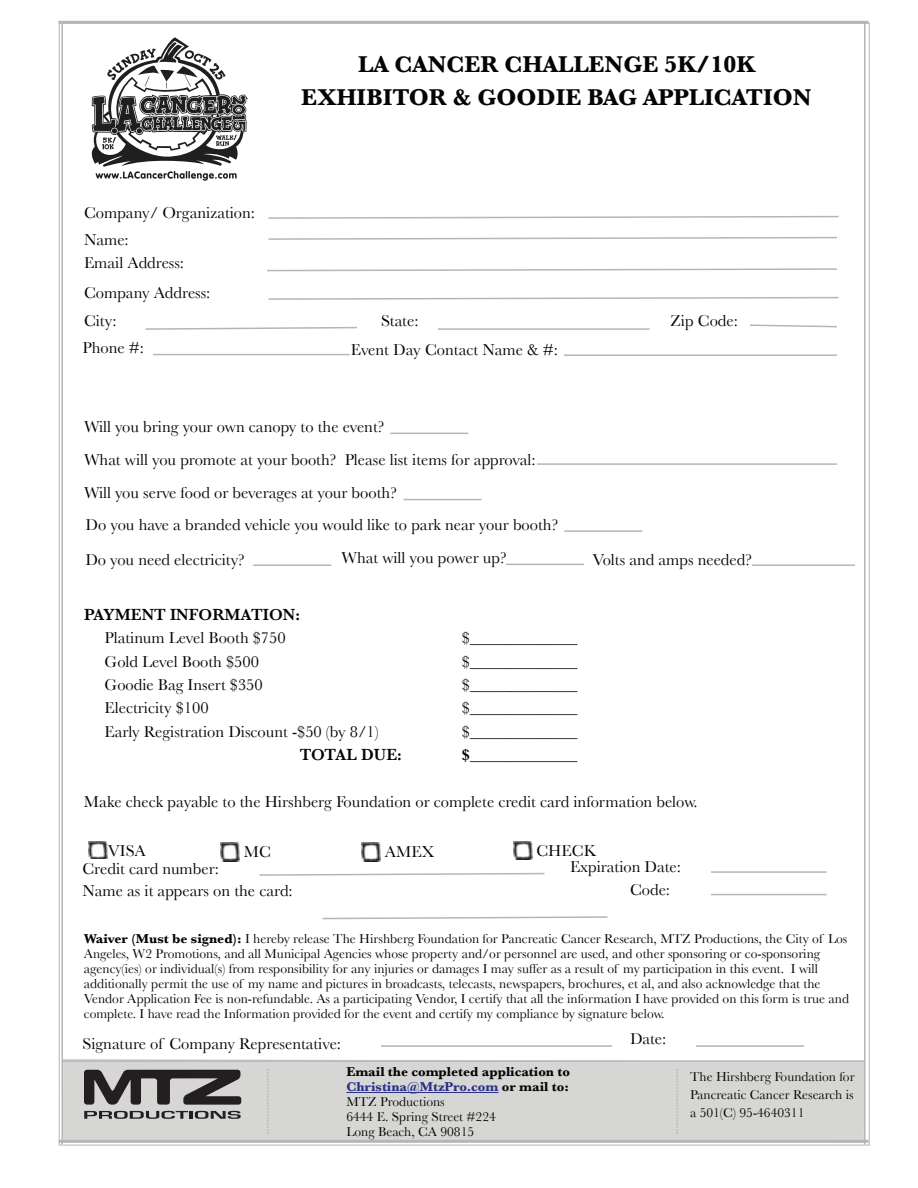
<style>
.page{position:relative;width:918px;height:1188px;background:#fff}
.page>*{position:absolute;margin:0;border:0;box-sizing:border-box;transform-origin:0 0}
.t1{font:700 24px/32.4px "Baskerville";color:#040503;text-align:center}
.t2{font:16.5px/32.4px "Baskerville";color:#040503}
.t3{font:600 16.5px "Baskerville";color:#040503}
.t4{font:13.5px/15px "Baskerville";color:#040503}
.s1{font-weight:700}
.s2{font-weight:700;color:#2a3088}
</style>
<div class="page">
<div style="left:63px;top:1059px;width:801px;height:81px;background:#d6d6d5"></div>
<hr style="left:59px;top:1140px;width:810px;height:3px;background:#b4b5b4">
<hr style="left:62px;top:22px;width:1px;height:1122px;background:#b4b5b4">
<hr style="left:864px;top:22px;width:2px;height:1122px;background:#b4b5b4">
<hr style="left:59px;top:21px;width:810px;height:3px;background:#b4b5b4">
<hr style="left:63px;top:1060px;width:801px;height:2px;background:#b4b5b4">
<svg style="left:677px;top:1069px;width:1px;height:65px"></svg>
<svg style="left:267px;top:1069px;width:2px;height:65px"></svg>
<hr style="left:346px;top:1092px;width:152px;height:1px;background:#2a3088">
<svg style="left:84px;top:1111px;width:157px;height:8px"></svg>
<svg style="left:84px;top:1070px;width:157px;height:35px"></svg>
<svg style="left:268px;top:215px;width:571px;height:4px"></svg>
<svg style="left:268px;top:236px;width:569px;height:4px"></svg>
<svg style="left:267px;top:268px;width:570px;height:4px"></svg>
<svg style="left:268px;top:296px;width:571px;height:4px"></svg>
<svg style="left:145px;top:326px;width:212px;height:4px"></svg>
<hr style="left:438px;top:328px;width:212px;height:2px;background:#b4b5b4">
<svg style="left:750px;top:324px;width:87px;height:4px"></svg>
<hr style="left:153px;top:354px;width:197px;height:1px;background:#b4b5b4">
<hr style="left:564px;top:354px;width:273px;height:2px;background:#b4b5b4">
<hr style="left:381px;top:1045px;width:231px;height:2px;background:#b4b5b4">
<hr style="left:696px;top:1045px;width:108px;height:2px;background:#b4b5b4">
<svg style="left:259px;top:872px;width:286px;height:4px"></svg>
<hr style="left:711px;top:871px;width:116px;height:2px;background:#b4b5b4">
<svg style="left:322px;top:916px;width:286px;height:4px"></svg>
<hr style="left:711px;top:894px;width:116px;height:1px;background:#b4b5b4">
<hr style="left:390px;top:433px;width:78px;height:1px;background:#b4b5b4">
<img style="left:89px;top:841px;width:19px;height:17px">
<img style="left:221px;top:843px;width:19px;height:18px">
<img style="left:362px;top:843px;width:19px;height:18px">
<img style="left:513px;top:841px;width:19px;height:19px">
<hr style="left:537px;top:463px;width:300px;height:2px;background:#b4b5b4">
<hr style="left:404px;top:499px;width:78px;height:1px;background:#b4b5b4">
<hr style="left:564px;top:530px;width:78px;height:2px;background:#b4b5b4">
<hr style="left:253px;top:564px;width:78px;height:2px;background:#b4b5b4">
<hr style="left:506px;top:564px;width:78px;height:1px;background:#b4b5b4">
<hr style="left:752px;top:564px;width:103px;height:2px;background:#b4b5b4">
<svg style="left:91px;top:37px;width:157px;height:144px"></svg>
<h1 class="t1" style="left:301px;top:48px;width:512px">LA CANCER CHALLENGE 5K/10K<br>EXHIBITOR &amp; GOODIE BAG APPLICATION</h1>
<p class="t2" style="left:84px;top:199px;width:173px;line-height:27.3px">Company/ Organization:<br>Name:</p>
<p class="t2" style="left:84px;top:247px;width:128px;line-height:30px">Email Address:<br>Company Address:</p>
<p class="t2" style="left:84px;top:305px;width:34px">City:</p>
<p class="t2" style="left:381px;top:305px;width:39px">State:</p>
<p class="t2" style="left:671px;top:305px;width:69px">Zip Code:</p>
<p class="t2" style="left:83px;top:332px;width:63px">Phone #:</p>
<p class="t2" style="left:351px;top:333px;width:209px">Event Day Contact Name &amp; #:</p>
<p class="t2" style="left:84px;top:411px;width:302px">Will you bring your own canopy to the event?</p>
<p class="t2" style="left:84px;top:444px;width:476px">What will you promote at your booth? Please list items for approval:<br>Will you serve food or beverages at your booth?<br>Do you have a branded vehicle you would like to park near your booth?</p>
<p class="t2" style="left:85px;top:543px;width:161px">Do you need electricity?</p>
<p class="t2" style="left:341px;top:541px;width:167px">What will you power up?</p>
<p class="t2" style="left:593px;top:543px;width:161px">Volts and amps needed?</p>
<p class="t3" style="left:84px;top:605px;width:218px">PAYMENT INFORMATION:</p>
<p class="t2" style="left:105px;top:621px;width:183px">Platinum Level Booth $750</p>
<p class="t2" style="left:462px;top:621px;width:117px">$_____________</p>
<p class="t2" style="left:105px;top:645px;width:156px">Gold Level Booth $500</p>
<p class="t2" style="left:462px;top:645px;width:117px">$_____________</p>
<p class="t2" style="left:105px;top:668px;width:160px">Goodie Bag Insert $350</p>
<p class="t2" style="left:462px;top:668px;width:117px">$_____________</p>
<p class="t2" style="left:105px;top:692px;width:106px">Electricity $100</p>
<p class="t2" style="left:462px;top:692px;width:117px">$_____________</p>
<p class="t2" style="left:105px;top:715px;width:276px">Early Registration Discount -$50 (by 8/1)</p>
<p class="t2" style="left:462px;top:715px;width:117px">$_____________</p>
<p class="t3" style="left:300px;top:745px;width:103px">TOTAL DUE:</p>
<p class="t3" style="left:462px;top:745px;width:117px">$_____________</p>
<p class="t2" style="left:84px;top:785px;width:615px">Make check payable to the Hirshberg Foundation or complete credit card information below.</p>
<p class="t2" style="left:108px;top:834px;width:39px">VISA</p>
<p class="t2" style="left:244px;top:836px;width:29px">MC</p>
<p class="t2" style="left:385px;top:836px;width:51px">AMEX</p>
<p class="t2" style="left:536px;top:834px;width:62px">CHECK</p>
<p class="t2" style="left:82px;top:852px;width:138px">Credit card number:</p>
<p class="t2" style="left:570px;top:851px;width:112px">Expiration Date:</p>
<p class="t2" style="left:83px;top:875px;width:212px">Name as it appears on the card:</p>
<p class="t2" style="left:630px;top:873px;width:42px">Code:</p>
<p class="t4" style="left:84px;top:931px;width:767px"><span class="s1">Waiver (Must be signed):</span> I hereby release The Hirshberg Foundation for Pancreatic Cancer Research, MTZ Productions, the City of Los Angeles, W2 Promotions, and all Municipal Agencies whose property and/or personnel are used, and other sponsoring or co-sponsoring agency(ies) or individual(s) from responsibility for any injuries or damages I may suffer as a result of my participation in this event. I will additionally permit the use of my name and pictures in broadcasts, telecasts, newspapers, brochures, et al, and also acknowledge that the Vendor Application Fee is non-refundable. As a participating Vendor, I certify that all the information I have provided on this form is true and complete. I have read the Information provided for the event and certify my compliance by signature below.</p>
<p class="t2" style="left:83px;top:1027px;width:260px">Signature of Company Representative:</p>
<p class="t2" style="left:630px;top:1023px;width:38px">Date:</p>
<p class="t4" style="left:346px;top:1064px;width:225px"><span class="s1">Email the completed application to<br></span><span class="s2">Christina@MtzPro.com</span> <span class="s1">or mail to:<br></span>MTZ Productions<br>6444 E. Spring Street #224<br>Long Beach, CA 90815</p>
<p class="t4" style="left:690px;top:1067px;width:166px;line-height:18px;text-align:justify">The Hirshberg Foundation for Pancreatic Cancer Research is a 501(C) 95-4640311</p>
</div>
